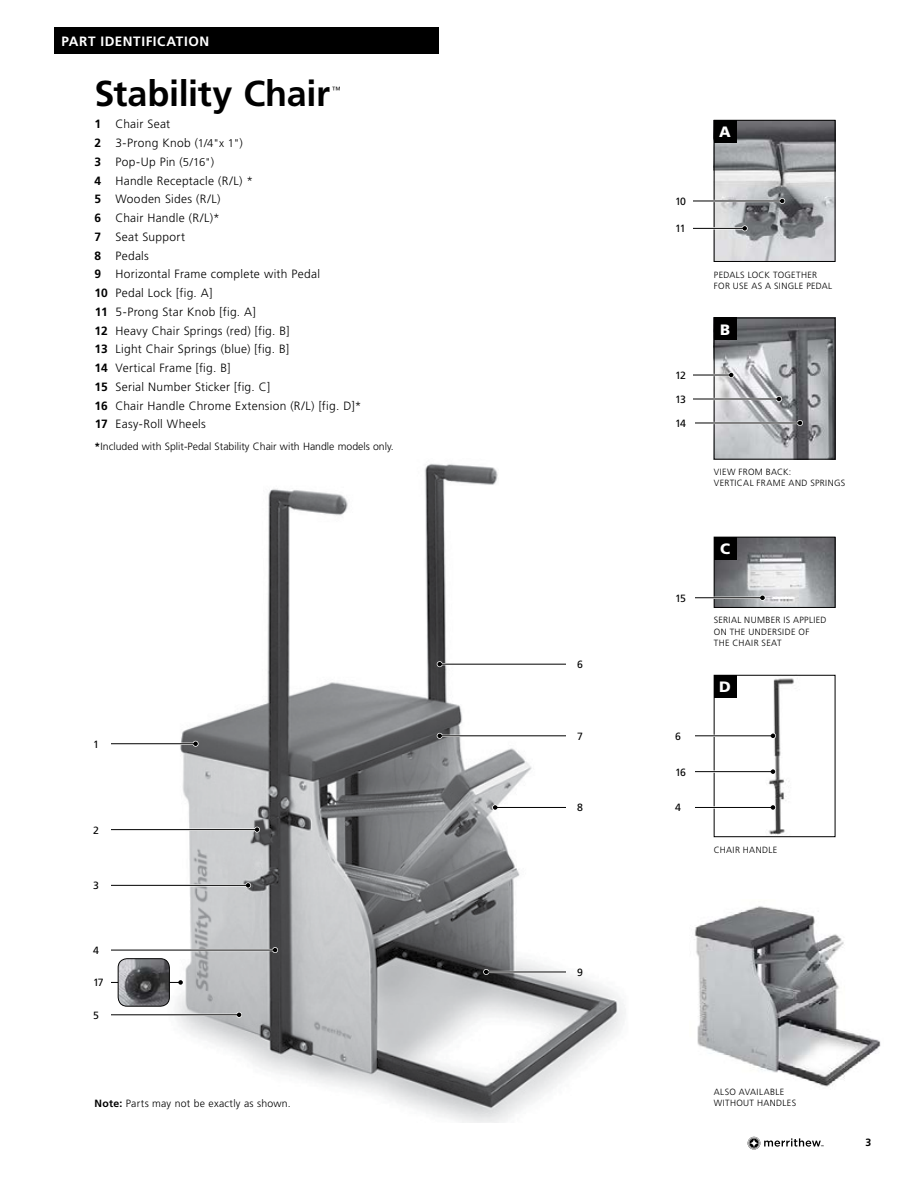
<style>
.page{position:relative;width:918px;height:1188px;background:#fff}
.page>*{position:absolute;margin:0;border:0;box-sizing:border-box;transform-origin:0 0}
.t1{font:700 36px "Frutiger LT Std";letter-spacing:-.01em;color:#000}
.t2{font:900 15px "Frutiger LT Std";color:#fff}
.t3{font:700 13.5px "Frutiger LT Std";letter-spacing:.04em;color:#fff}
.t4{font:300 12px/18.8px "Frutiger LT Std";letter-spacing:.02em;color:#000}
.t5{font:300 10.5px "Frutiger LT Std";color:#000}
.t6{font:300 10.5px "Frutiger LT Std";letter-spacing:.025em;color:#000}
.t7{font:10.5px "Frutiger LT Std";letter-spacing:-.08em;color:#000}
.t8{font:700 10.5px "Frutiger LT Std";color:#000}
.t9{font:300 9px/11.2px "Frutiger LT Std";letter-spacing:.04em;color:#000}
.s1{font-weight:700}
.s2{font-size:11.25px}
</style>
<div class="page">
<img style="left:164px;top:463px;width:462px;height:659px">
<svg style="left:748px;top:1137px;width:75px;height:12px"></svg>
<img style="left:694px;top:906px;width:187px;height:181px">
<div style="left:54px;top:27px;width:385px;height:27px;background:#000"></div>
<img style="left:716px;top:122px;width:117px;height:138px">
<div style="left:714px;top:120px;width:121px;height:142px;border:1px solid #000"></div>
<div style="left:714px;top:120px;width:22px;height:22px;background:#000"></div>
<hr style="left:111px;top:743px;width:85px;height:2px;background:#fff">
<hr style="left:111px;top:743px;width:85px;height:1px;background:#000">
<svg style="left:193px;top:741px;width:6px;height:6px"></svg>
<hr style="left:111px;top:828px;width:146px;height:3px;background:#fff">
<hr style="left:111px;top:829px;width:146px;height:1px;background:#000">
<svg style="left:254px;top:827px;width:6px;height:6px"></svg>
<hr style="left:111px;top:884px;width:137px;height:2px;background:#fff">
<hr style="left:111px;top:885px;width:137px;height:1px;background:#000">
<svg style="left:245px;top:882px;width:6px;height:6px"></svg>
<hr style="left:111px;top:1014px;width:128px;height:2px;background:#fff">
<hr style="left:111px;top:1014px;width:128px;height:1px;background:#000">
<svg style="left:236px;top:1012px;width:6px;height:6px"></svg>
<hr style="left:440px;top:663px;width:125px;height:2px;background:#fff">
<hr style="left:440px;top:664px;width:125px;height:1px;background:#000">
<svg style="left:437px;top:661px;width:6px;height:6px"></svg>
<hr style="left:440px;top:735px;width:125px;height:2px;background:#fff">
<hr style="left:440px;top:735px;width:125px;height:1px;background:#000">
<svg style="left:437px;top:733px;width:6px;height:6px"></svg>
<hr style="left:495px;top:806px;width:70px;height:3px;background:#fff">
<hr style="left:495px;top:807px;width:70px;height:1px;background:#000">
<svg style="left:492px;top:805px;width:6px;height:5px"></svg>
<hr style="left:486px;top:971px;width:79px;height:2px;background:#fff">
<hr style="left:486px;top:972px;width:79px;height:1px;background:#000">
<svg style="left:483px;top:969px;width:6px;height:6px"></svg>
<hr style="left:111px;top:949px;width:164px;height:2px;background:#fff">
<hr style="left:111px;top:950px;width:164px;height:1px;background:#000">
<svg style="left:272px;top:947px;width:6px;height:6px"></svg>
<hr style="left:111px;top:981px;width:70px;height:3px;background:#fff">
<hr style="left:111px;top:982px;width:70px;height:1px;background:#000">
<svg style="left:178px;top:979px;width:6px;height:6px"></svg>
<img style="left:118px;top:959px;width:51px;height:47px">
<div style="left:118px;top:958px;width:52px;height:49px;border:1px solid #000;border-radius:9px"></div>
<hr style="left:694px;top:200px;width:88px;height:2px;background:#fff">
<hr style="left:694px;top:201px;width:88px;height:1px;background:#000">
<svg style="left:779px;top:198px;width:6px;height:6px"></svg>
<img style="left:716px;top:320px;width:117px;height:137px">
<div style="left:714px;top:318px;width:121px;height:141px;border:1px solid #000"></div>
<div style="left:714px;top:318px;width:22px;height:22px;background:#000"></div>
<hr style="left:694px;top:374px;width:37px;height:2px;background:#fff">
<hr style="left:694px;top:375px;width:37px;height:1px;background:#000">
<svg style="left:728px;top:372px;width:6px;height:6px"></svg>
<hr style="left:694px;top:398px;width:85px;height:2px;background:#fff">
<hr style="left:694px;top:399px;width:85px;height:1px;background:#000">
<svg style="left:776px;top:396px;width:6px;height:6px"></svg>
<hr style="left:696px;top:422px;width:104px;height:2px;background:#fff">
<hr style="left:696px;top:423px;width:104px;height:1px;background:#000">
<svg style="left:797px;top:420px;width:6px;height:6px"></svg>
<img style="left:716px;top:539px;width:117px;height:67px">
<div style="left:714px;top:537px;width:121px;height:71px;border:1px solid #000"></div>
<div style="left:714px;top:537px;width:22px;height:22px;background:#000"></div>
<hr style="left:696px;top:597px;width:66px;height:2px;background:#fff">
<svg style="left:759px;top:595px;width:7px;height:6px"></svg>
<hr style="left:696px;top:597px;width:66px;height:1px;background:#000">
<svg style="left:760px;top:596px;width:5px;height:4px"></svg>
<img style="left:716px;top:677px;width:78px;height:158px">
<div style="left:714px;top:675px;width:121px;height:162px;border:1px solid #000"></div>
<div style="left:714px;top:675px;width:22px;height:22px;background:#000"></div>
<hr style="left:696px;top:735px;width:77px;height:2px;background:#fff">
<hr style="left:696px;top:735px;width:77px;height:1px;background:#000">
<svg style="left:770px;top:733px;width:6px;height:6px"></svg>
<hr style="left:696px;top:771px;width:77px;height:2px;background:#fff">
<hr style="left:696px;top:771px;width:77px;height:1px;background:#000">
<svg style="left:770px;top:769px;width:6px;height:6px"></svg>
<hr style="left:696px;top:806px;width:77px;height:3px;background:#fff">
<hr style="left:696px;top:807px;width:77px;height:1px;background:#000">
<svg style="left:770px;top:805px;width:6px;height:5px"></svg>
<hr style="left:694px;top:227px;width:51px;height:3px;background:#fff">
<hr style="left:694px;top:228px;width:51px;height:1px;background:#000">
<svg style="left:742px;top:225px;width:6px;height:6px"></svg>
<p class="t3" style="left:62px;top:33px;width:149px">PART IDENTIFICATION</p>
<h1 class="t1" style="left:94px;top:72px;width:237px">Stability Chair</h1>
<p class="t9" style="left:332px;top:84px;width:10px">™</p>
<p class="t4" style="left:94px;top:115px;width:268px"><span class="s1">1</span> Chair Seat<br><span class="s1">2</span> 3-Prong Knob (<span class="s2">1/4"x 1"</span>)<br><span class="s1">3</span> Pop-Up Pin (<span class="s2">5/16"</span>)<br><span class="s1">4</span> Handle Receptacle (R/L) *<br><span class="s1">5</span> Wooden Sides (R/L)<br><span class="s1">6</span> Chair Handle (R/L)*<br><span class="s1">7</span> Seat Support<br><span class="s1">8</span> Pedals<br><span class="s1">9</span> Horizontal Frame complete with Pedal<br><span class="s1">10</span> Pedal Lock [fig. A]<br><span class="s1">11</span> 5-Prong Star Knob [fig. A]<br><span class="s1">12</span> Heavy Chair Springs (red) [fig. B]<br><span class="s1">13</span> Light Chair Springs (blue) [fig. B]<br><span class="s1">14</span> Vertical Frame [fig. B]<br><span class="s1">15</span> Serial Number Sticker [fig. C]<br><span class="s1">16</span> Chair Handle Chrome Extension (R/L) [fig. D]*<br><span class="s1">17</span> Easy-Roll Wheels</p>
<p class="t5" style="left:94px;top:441px;width:301px"><span class="s1">*</span> Included with Split-Pedal Stability Chair with Handle models only.</p>
<p class="t7" style="left:93px;top:738px;width:7px">1</p>
<p class="t7" style="left:93px;top:824px;width:7px">2</p>
<p class="t7" style="left:93px;top:879px;width:7px">3</p>
<p class="t7" style="left:93px;top:944px;width:7px">4</p>
<p class="t7" style="left:93px;top:977px;width:12px">17</p>
<p class="t7" style="left:93px;top:1009px;width:7px">5</p>
<p class="t6" style="left:94px;top:1097px;width:198px"><span class="s1">Note:</span> Parts may not be exactly as shown.</p>
<p class="t7" style="left:577px;top:658px;width:7px">6</p>
<p class="t7" style="left:577px;top:730px;width:7px">7</p>
<p class="t7" style="left:577px;top:802px;width:7px">8</p>
<p class="t7" style="left:577px;top:966px;width:7px">9</p>
<p class="t7" style="left:675px;top:195px;width:13px">10</p>
<p class="t7" style="left:675px;top:222px;width:12px">11</p>
<p class="t7" style="left:675px;top:369px;width:12px">12</p>
<p class="t7" style="left:675px;top:393px;width:12px">13</p>
<p class="t7" style="left:675px;top:417px;width:12px">14</p>
<p class="t7" style="left:675px;top:592px;width:12px">15</p>
<p class="t7" style="left:675px;top:730px;width:7px">6</p>
<p class="t7" style="left:675px;top:766px;width:12px">16</p>
<p class="t7" style="left:675px;top:802px;width:7px">4</p>
<p class="t2" style="left:719px;top:123px;width:13px">A</p>
<p class="t9" style="left:714px;top:269px;width:120px">PEDALS LOCK TOGETHER<br>FOR USE AS A SINGLE PEDAL</p>
<p class="t2" style="left:720px;top:320px;width:12px">B</p>
<p class="t9" style="left:714px;top:466px;width:133px">VIEW FROM BACK:<br>VERTICAL FRAME AND SPRINGS</p>
<p class="t2" style="left:720px;top:539px;width:12px">C</p>
<p class="t9" style="left:714px;top:615px;width:114px">SERIAL NUMBER IS APPLIED<br>ON THE UNDERSIDE OF<br>THE CHAIR SEAT</p>
<p class="t2" style="left:719px;top:678px;width:13px">D</p>
<p class="t9" style="left:714px;top:844px;width:65px">CHAIR HANDLE</p>
<p class="t9" style="left:714px;top:1086px;width:84px">ALSO AVAILABLE<br>WITHOUT HANDLES</p>
<p class="t8" style="left:866px;top:1137px;width:7px">3</p>
</div>
